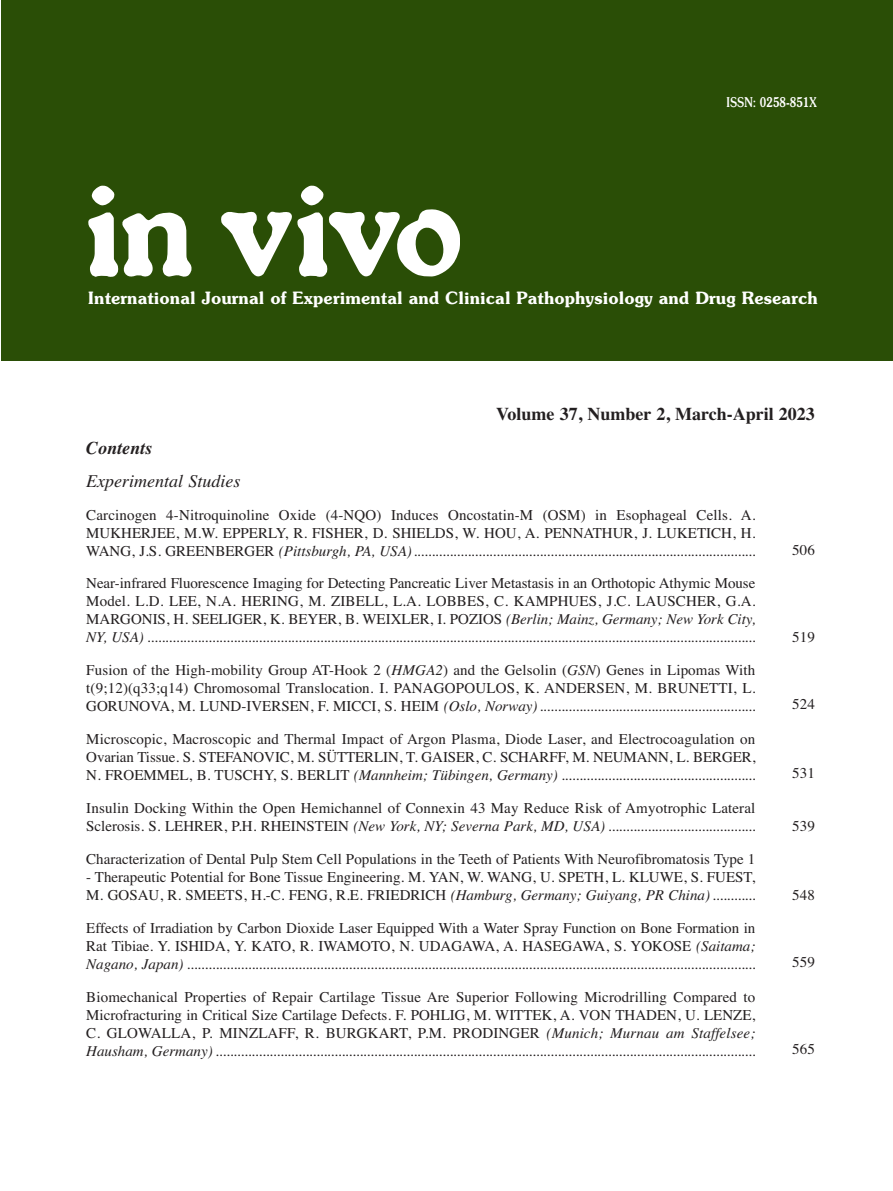
<style>
.page{position:relative;width:893px;height:1191px;background:#fff}
.page>*{position:absolute;margin:0;border:0;box-sizing:border-box;transform-origin:0 0}
.t1{font:18.6px "UB Souvenir Bold";color:#fff}
.t2{font:700 18px "Times";color:#231f20}
.t3{font:italic 18px "Times";color:#231f20}
.t4{font:italic 700 18px "Times";color:#231f20}
.t5{font:15px/18px "Times";color:#231f20;text-align:justify}
.t6{font:italic 15px/18px "Times";color:#231f20;text-align:justify}
.t7{font:14.7px "UB Souvenir";color:#fff;scale:.81 1}
.s1{font-style:italic}
.s2{font-style:normal}
</style>
<div class="page">
<div style="left:1px;top:0;width:892px;height:360px;background:#2a4e06"></div>
<svg style="left:92px;top:186px;width:22px;height:19px"></svg>
<svg style="left:89px;top:212px;width:103px;height:65px"></svg>
<svg style="left:221px;top:186px;width:239px;height:91px"></svg>
<p class="t7" style="left:726px;top:94px;width:113px">ISSN: 0258-851X</p>
<p class="t1" style="left:88px;top:288px;width:731px">International Journal of Experimental and Clinical Pathophysiology and Drug Research</p>
<p class="t2" style="left:496px;top:403px;width:320px">Volume 37, Number 2, March-April 2023</p>
<p class="t4" style="left:86px;top:437px;width:68px">Contents</p>
<p class="t3" style="left:86px;top:470px;width:156px">Experimental Studies</p>
<p class="t5" style="left:86px;top:505px;width:671px">Carcinogen 4-Nitroquinoline Oxide (4-NQO) Induces Oncostatin-M (OSM) in Esophageal Cells. A.<br>MUKHERJEE, M.W. EPPERLY, R. FISHER, D. SHIELDS, W. HOU, A. PENNATHUR, J. LUKETICH, H.<br>WANG, J.S. GREENBERGER <span class="s1">(Pittsburgh, PA, USA)...............................................................................................</span></p>
<p class="t5" style="left:86px;top:574px;width:671px">Near-infrared Fluorescence Imaging for Detecting Pancreatic Liver Metastasis in an Orthotopic Athymic Mouse Model. L.D. LEE, N.A. HERING, M. ZIBELL, L.A. LOBBES, C. KAMPHUES, J.C. LAUSCHER, G.A.<br>MARGONIS, H. SEELIGER, K. BEYER, B. WEIXLER, I. POZIOS <span class="s1">(Berlin; Mainz, Germany; New York City, NY, USA) .........................................................................................................................................................................</span></p>
<p class="t5" style="left:86px;top:661px;width:671px">Fusion of the High-mobility Group AT-Hook 2 (<span class="s1">HMGA2</span>) and the Gelsolin (<span class="s1">GSN</span>) Genes in Lipomas With t(9;12)(q33;q14) Chromosomal Translocation. I. PANAGOPOULOS, K. ANDERSEN, M. BRUNETTI, L.<br>GORUNOVA, M. LUND-IVERSEN, F. MICCI, S. HEIM <span class="s1">(Oslo, Norway)............................................................</span></p>
<p class="t5" style="left:86px;top:730px;width:671px">Microscopic, Macroscopic and Thermal Impact of Argon Plasma, Diode Laser, and Electrocoagulation on Ovarian Tissue. S. STEFANOVIC, M. SÜTTERLIN, T. GAISER, C. SCHARFF, M. NEUMANN, L. BERGER, N. FROEMMEL, B. TUSCHY, S. BERLIT <span class="s1">(Mannheim; Tübingen, Germany) ......................................................</span></p>
<p class="t5" style="left:86px;top:799px;width:671px">Insulin Docking Within the Open Hemichannel of Connexin 43 May Reduce Risk of Amyotrophic Lateral<br>Sclerosis. S. LEHRER, P.H. RHEINSTEIN <span class="s1">(New York, NY; Severna Park, MD, USA) .........................................</span></p>
<p class="t5" style="left:86px;top:850px;width:671px">Characterization of Dental Pulp Stem Cell Populations in the Teeth of Patients With Neurofibromatosis Type 1</p>
<p class="t5" style="left:86px;top:868px;width:671px">- Therapeutic Potential for Bone Tissue Engineering. M. YAN, W. WANG, U. SPETH, L. KLUWE, S. FUEST,<br>M. GOSAU, R. SMEETS, H.-C. FENG, R.E. FRIEDRICH <span class="s1">(Hamburg, Germany; Guiyang, PR China)............</span></p>
<p class="t6" style="left:86px;top:918px;width:671px"><span class="s2">Effects of Irradiation by Carbon Dioxide Laser Equipped With a Water Spray Function on Bone Formation in Rat Tibiae. Y. ISHIDA, Y. KATO, R. IWAMOTO, N. UDAGAWA, A. HASEGAWA, S. YOKOSE</span> (Saitama; Nagano, Japan) ..............................................................................................................................................................</p>
<p class="t5" style="left:86px;top:987px;width:671px">Biomechanical Properties of Repair Cartilage Tissue Are Superior Following Microdrilling Compared to Microfracturing in Critical Size Cartilage Defects. F. POHLIG, M. WITTEK, A. VON THADEN, U. LENZE, C. GLOWALLA, P. MINZLAFF, R. BURGKART, P.M. PRODINGER <span class="s1">(Munich; Murnau am Staffelsee; Hausham, Germany) ......................................................................................................................................................</span></p>
<p class="t5" style="left:792px;top:540px;width:24px">506</p>
<p class="t5" style="left:792px;top:627px;width:24px">519</p>
<p class="t5" style="left:792px;top:695px;width:24px">524</p>
<p class="t5" style="left:792px;top:764px;width:24px">531</p>
<p class="t5" style="left:792px;top:816px;width:24px">539</p>
<p class="t5" style="left:792px;top:885px;width:24px">548</p>
<p class="t5" style="left:792px;top:953px;width:24px">559</p>
<p class="t5" style="left:792px;top:1040px;width:24px">565</p>
</div>
